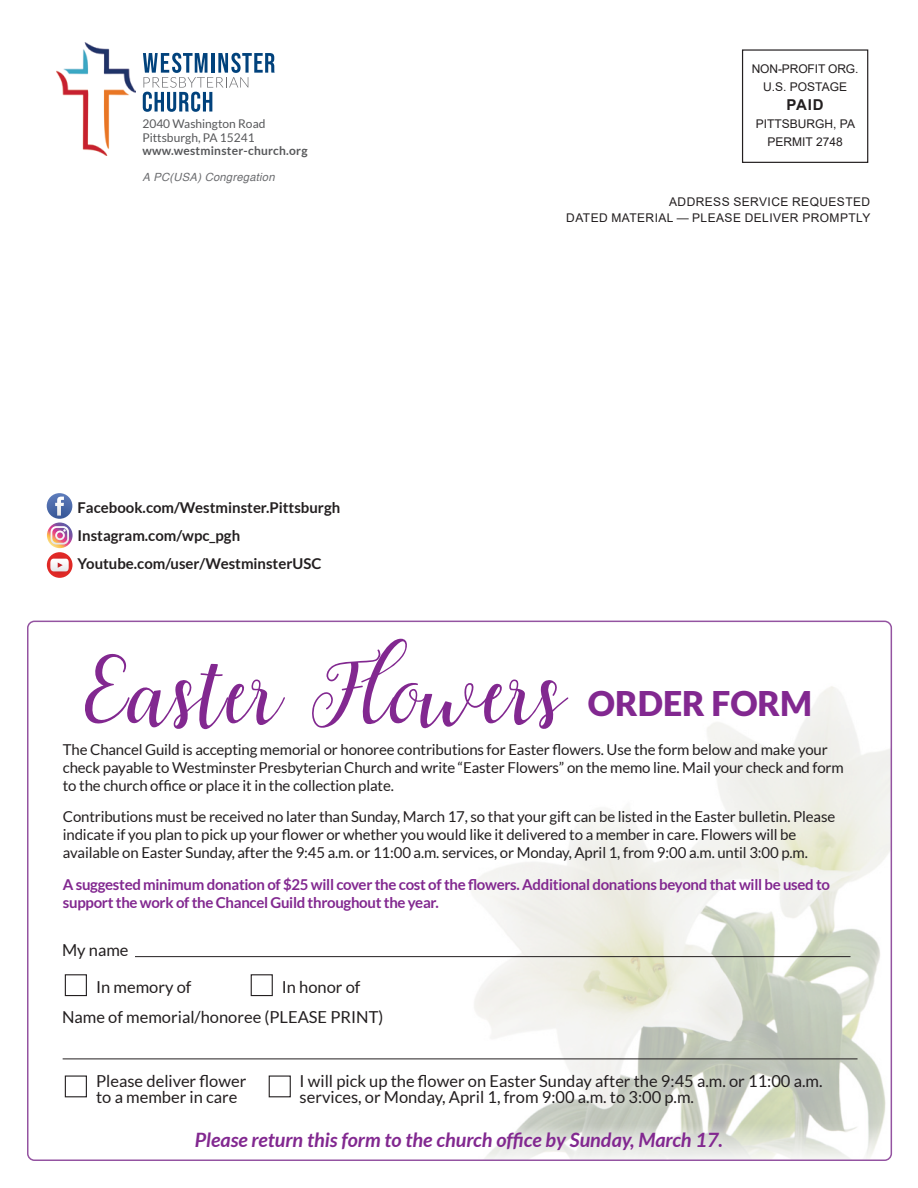
<style>
.page{position:relative;width:918px;height:1188px;background:#fff}
.page>*{position:absolute;margin:0;border:0;box-sizing:border-box;transform-origin:0 0}
.t1{font:104.25px "Angelina Script";letter-spacing:.005em;color:#822890}
.t2{font:900 34.05px "Lato";color:#822890}
.t3{font:italic 700 19.8px "Lato";color:#822890}
.t4{font:16.5px/16.5px "Lato";color:#231f20}
.t5{font:15px/18px "Lato";letter-spacing:-.01em;color:#231f20}
.t6{font:700 15px/18px "Lato";letter-spacing:-.02em;color:#822890}
.t7{font:700 15px "Lato";color:#231f20}
.t8{font:700 15px "Arial";color:#231f20}
.t9{font:12px "Arial";letter-spacing:.035em;color:#231f20}
.t10{font:12px/13.5px "Lato";color:#57585a}
.t11{font:12px "Arial";color:#231f20}
.t12{font:700 12px "Lato";letter-spacing:.02em;color:#57585a}
.t13{font:12px "Arial";letter-spacing:-.01em;color:#231f20}
.t14{font:italic 11.25px "Helvetica";letter-spacing:.02em;color:#6c6d70}
</style>
<div class="page">
<img style="left:56px;top:42px;width:79px;height:114px">
<div style="left:742px;top:49px;width:126px;height:114px;border:1px solid #231f20"></div>
<svg style="left:47px;top:493px;width:25px;height:26px"></svg>
<svg style="left:55px;top:497px;width:9px;height:19px"></svg>
<svg style="left:47px;top:523px;width:26px;height:25px"></svg>
<svg style="left:51px;top:526px;width:18px;height:19px"></svg>
<svg style="left:47px;top:552px;width:26px;height:26px"></svg>
<svg style="left:50px;top:559px;width:19px;height:12px"></svg>
<svg style="left:143px;top:53px;width:132px;height:59px"></svg>
<img style="left:219px;top:686px;width:672px;height:474px">
<div style="left:184px;top:1122px;width:549px;height:40px;background:#fff;opacity:.88"></div>
<hr style="left:63px;top:1059px;width:795px;height:1px;background:#231f20">
<hr style="left:135px;top:956px;width:715px;height:1px;background:#231f20">
<div style="left:65px;top:974px;width:22px;height:22px;border:1px solid #231f20"></div>
<div style="left:65px;top:1076px;width:22px;height:21px;border:1px solid #231f20"></div>
<div style="left:269px;top:1076px;width:22px;height:21px;border:1px solid #231f20"></div>
<div style="left:251px;top:974px;width:22px;height:22px;border:1px solid #231f20"></div>
<div style="left:291px;top:1065px;width:539px;height:50px;background:#fff;opacity:.75"></div>
<p class="t10" style="left:142px;top:117px;width:125px">2040 Washington Road<br>Pittsburgh, PA 15241</p>
<p class="t12" style="left:142px;top:144px;width:167px">www.westminster-church.org</p>
<p class="t14" style="left:142px;top:170px;width:134px">A PC(USA) Congregation</p>
<p class="t7" style="left:78px;top:499px;width:264px">Facebook.com/Westminster.Pittsburgh</p>
<p class="t7" style="left:78px;top:527px;width:164px">Instagram.com/wpc_pgh</p>
<p class="t7" style="left:78px;top:555px;width:245px">Youtube.com/user/WestminsterUSC</p>
<p class="t13" style="left:752px;top:60px;width:108px">NON-PROFIT ORG.</p>
<p class="t11" style="left:763px;top:78px;width:85px">U.S. POSTAGE</p>
<p class="t8" style="left:787px;top:94px;width:38px">PAID</p>
<p class="t11" style="left:756px;top:116px;width:101px">PITTSBURGH, PA</p>
<p class="t11" style="left:768px;top:134px;width:77px">PERMIT 2748</p>
<p class="t9" style="left:669px;top:194px;width:203px">ADDRESS SERVICE REQUESTED</p>
<p class="t9" style="left:566px;top:210px;width:306px">DATED MATERIAL — PLEASE DELIVER PROMPTLY</p>
<p class="t1" style="left:81px;top:626px;width:487px">Easter Flowers</p>
<p class="t2" style="left:588px;top:683px;width:226px">ORDER FORM</p>
<p class="t5" style="left:63px;top:740px;width:782px">The Chancel Guild is accepting memorial or honoree contributions for Easter flowers. Use the form below and make your check payable to Westminster Presbyterian Church and write “Easter Flowers” on the memo line. Mail your check and form to the church office or place it in the collection plate.</p>
<p class="t5" style="left:63px;top:808px;width:774px">Contributions must be received no later than Sunday, March 17, so that your gift can be listed in the Easter bulletin. Please indicate if you plan to pick up your flower or whether you would like it delivered to a member in care. Flowers will be available on Easter Sunday, after the 9:45 a.m. or 11:00 a.m. services, or Monday, April 1, from 9:00 a.m. until 3:00 p.m.</p>
<p class="t6" style="left:63px;top:875px;width:769px">A suggested minimum donation of $25 will cover the cost of the flowers. Additional donations beyond that will be used to support the work of the Chancel Guild throughout the year.</p>
<p class="t4" style="left:62px;top:942px;width:68px">My name</p>
<p class="t4" style="left:96px;top:979px;width:97px">In memory of</p>
<p class="t4" style="left:282px;top:979px;width:80px">In honor of</p>
<p class="t4" style="left:62px;top:1009px;width:323px">Name of memorial/honoree (PLEASE PRINT)</p>
<p class="t4" style="left:96px;top:1073px;width:152px">Please deliver flower to a member in care</p>
<p class="t4" style="left:300px;top:1072px;width:525px">I will pick up the flower on Easter Sunday after the 9:45 a.m. or 11:00 a.m. services, or Monday, April 1, from 9:00 a.m. to 3:00 p.m.</p>
<p class="t3" style="left:195px;top:1129px;width:530px">Please return this form to the church office by Sunday, March 17.</p>
</div>
